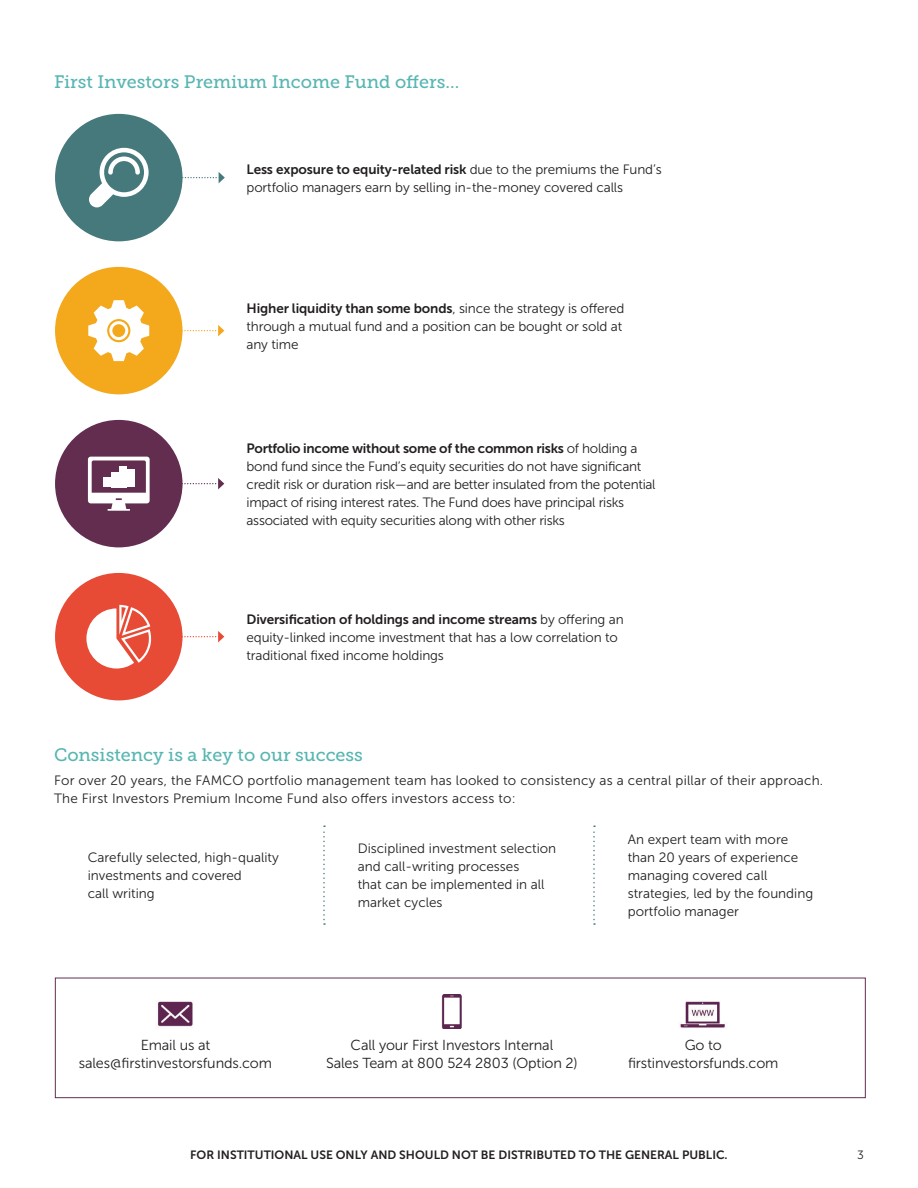
<style>
.page{position:relative;width:918px;height:1188px;background:#fff}
.page>*{position:absolute;margin:0;border:0;box-sizing:border-box;transform-origin:0 0}
.t1{font:18px "Museo Slab 500";color:#58b6b2}
.t2{font:14.4px/18.1px "Museo Sans 300";letter-spacing:-.01em;color:#231f20;text-align:center}
.t3{font:13.5px/18px "Museo Sans 300";letter-spacing:-.005em;color:#231f20}
.t4{font:13.5px "Museo Sans 700";letter-spacing:-.01em;color:#231f20}
.t5{font:13.5px/18px "Museo Sans 300";letter-spacing:.015em;color:#231f20}
.t6{font:12px "Museo Sans 700";color:#231f20}
.t7{font:12px "Museo Sans 300";color:#231f20}
.s1{font-family:"Museo Sans 300"}
</style>
<div class="page">
<svg style="left:183px;top:172px;width:42px;height:11px"></svg>
<div style="left:55px;top:114px;width:128px;height:127px;background:#46797b;border-radius:50%"></div>
<svg style="left:89px;top:148px;width:60px;height:59px"></svg>
<svg style="left:184px;top:478px;width:40px;height:11px"></svg>
<div style="left:55px;top:420px;width:128px;height:127px;background:#632d50;border-radius:50%"></div>
<svg style="left:88px;top:457px;width:62px;height:54px"></svg>
<svg style="left:184px;top:325px;width:40px;height:11px"></svg>
<div style="left:55px;top:267px;width:128px;height:127px;background:#f4a81c;border-radius:50%"></div>
<svg style="left:88px;top:300px;width:61px;height:61px"></svg>
<svg style="left:323px;top:826px;width:2px;height:99px"></svg>
<svg style="left:593px;top:826px;width:2px;height:99px"></svg>
<div style="left:55px;top:573px;width:128px;height:127px;background:#e74b36;border-radius:50%"></div>
<svg style="left:86px;top:605px;width:66px;height:64px"></svg>
<svg style="left:182px;top:631px;width:42px;height:11px"></svg>
<div style="left:55px;top:978px;width:811px;height:120px;border:1px solid #632d50"></div>
<img style="left:157px;top:1001px;width:36px;height:26px">
<img style="left:680px;top:1001px;width:45px;height:27px">
<img style="left:441px;top:995px;width:21px;height:34px">
<h1 class="t1" style="left:54px;top:72px;width:407px">First Investors Premium Income Fund offers…</h1>
<p class="t4" style="left:247px;top:162px;width:417px">Less exposure to equity-related risk <span class="s1">due to the premiums the Fund’s</span></p>
<p class="t3" style="left:247px;top:178px;width:378px">portfolio managers earn by selling in-the-money covered calls</p>
<p class="t4" style="left:247px;top:301px;width:379px">Higher liquidity than some bonds<span class="s1">, since the strategy is offered</span></p>
<p class="t3" style="left:247px;top:317px;width:377px">through a mutual fund and a position can be bought or sold at any time</p>
<p class="t4" style="left:247px;top:441px;width:392px">Portfolio income without some of the common risks <span class="s1">of holding a</span></p>
<p class="t3" style="left:247px;top:457px;width:411px">bond fund since the Fund’s equity securities do not have significant credit risk or duration risk—and are better insulated from the potential impact of rising interest rates. The Fund does have principal risks associated with equity securities along with other risks</p>
<p class="t4" style="left:247px;top:612px;width:379px">Diversification of holdings and income streams <span class="s1">by offering an</span></p>
<p class="t3" style="left:247px;top:628px;width:373px">equity-linked income investment that has a low correlation to traditional fixed income holdings</p>
<h1 class="t1" style="left:54px;top:744px;width:310px">Consistency is a key to our success</h1>
<p class="t5" style="left:54px;top:772px;width:771px">For over 20 years, the FAMCO portfolio management team has looked to consistency as a central pillar of their approach.<br>The First Investors Premium Income Fund also offers investors access to:</p>
<p class="t3" style="left:88px;top:849px;width:193px">Carefully selected, high-quality investments and covered<br>call writing</p>
<p class="t3" style="left:358px;top:840px;width:200px">Disciplined investment selection and call-writing processes<br>that can be implemented in all market cycles</p>
<p class="t3" style="left:628px;top:831px;width:187px">An expert team with more than 20 years of experience managing covered call strategies, led by the founding portfolio manager</p>
<p class="t2" style="left:79px;top:1036px;width:195px">Email us at sales@firstinvestorsfunds.com</p>
<p class="t2" style="left:326px;top:1036px;width:253px">Call your First Investors Internal<br>Sales Team at 800 524 2803 (Option 2)</p>
<p class="t2" style="left:628px;top:1036px;width:152px">Go to firstinvestorsfunds.com</p>
<p class="t6" style="left:190px;top:1148px;width:539px">FOR INSTITUTIONAL USE ONLY AND SHOULD NOT BE DISTRIBUTED TO THE GENERAL PUBLIC.</p>
<p class="t7" style="left:857px;top:1149px;width:8px">3</p>
</div>
